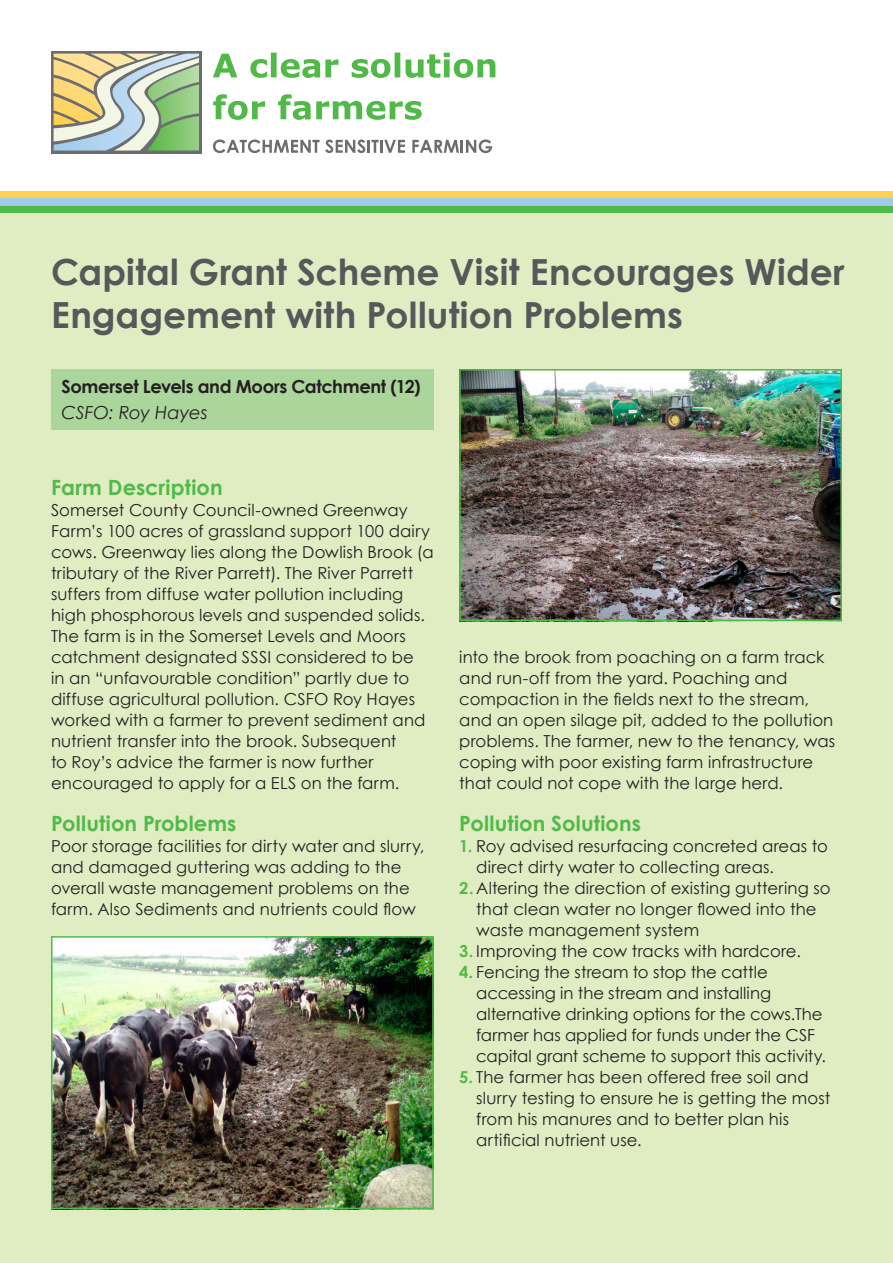
<style>
.page{position:relative;width:893px;height:1263px;background:#fff}
.page>*{position:absolute;margin:0;border:0;box-sizing:border-box;transform-origin:0 0}
.t1{font:700 36px/43.2px "Century Gothic";color:#57585a}
.t2{font:700 21px "Century Gothic";letter-spacing:.005em;color:#51b948}
.t3{font:700 18px "Century Gothic";letter-spacing:-.02em;color:#231f20}
.t4{font:italic 18px "Century Gothic";letter-spacing:-.005em;color:#231f20}
.t5{font:16.5px/21px "Century Gothic";letter-spacing:.005em;color:#231f20}
.s1{font-weight:700;color:#51b948}
</style>
<div class="page">
<div style="left:0;top:213px;width:893px;height:1050px;background:#e0edc3"></div>
<div style="left:0;top:191px;width:893px;height:7px;background:#fed24c"></div>
<div style="left:0;top:206px;width:893px;height:7px;background:#51b948"></div>
<div style="left:0;top:198px;width:893px;height:8px;background:#9fcbec"></div>
<svg style="left:213px;top:53px;width:282px;height:25px"></svg>
<svg style="left:213px;top:94px;width:209px;height:26px"></svg>
<svg style="left:51px;top:51px;width:150px;height:102px"></svg>
<svg style="left:54px;top:54px;width:145px;height:97px;background:#bdc9a5"></svg>
<svg style="left:213px;top:139px;width:192px;height:14px"></svg>
<svg style="left:412px;top:139px;width:80px;height:14px"></svg>
<div style="left:51px;top:369px;width:383px;height:60px;background:#abd69b"></div>
<img style="left:462px;top:372px;width:377px;height:246px">
<div style="left:459px;top:369px;width:383px;height:252px;border:2px solid #51b948"></div>
<img style="left:54px;top:939px;width:377px;height:267px">
<div style="left:51px;top:936px;width:383px;height:273px;border:2px solid #51b948"></div>
<p class="t1" style="left:51px;top:250px;width:795px">Capital Grant Scheme Visit Encourages Wider<br>Engagement with Pollution Problems</p>
<p class="t3" style="left:62px;top:375px;width:360px">Somerset Levels and Moors Catchment (12)</p>
<p class="t4" style="left:62px;top:401px;width:148px">CSFO: Roy Hayes</p>
<p class="t2" style="left:51px;top:474px;width:173px">Farm Description</p>
<p class="t5" style="left:51px;top:499px;width:384px">Somerset County Council-owned Greenway Farm’s 100 acres of grassland support 100 dairy cows. Greenway lies along the Dowlish Brook (a tributary of the River Parrett). The River Parrett suffers from diffuse water pollution including high phosphorous levels and suspended solids.<br>The farm is in the Somerset Levels and Moors catchment designated SSSI considered to be<br>in an “unfavourable condition” partly due to diffuse agricultural pollution. CSFO Roy Hayes worked with a farmer to prevent sediment and nutrient transfer into the brook. Subsequent<br>to Roy’s advice the farmer is now further encouraged to apply for a ELS on the farm.</p>
<p class="t2" style="left:51px;top:810px;width:187px">Pollution Problems</p>
<p class="t5" style="left:51px;top:835px;width:375px">Poor storage facilities for dirty water and slurry, and damaged guttering was adding to the overall waste management problems on the farm. Also Sediments and nutrients could flow</p>
<p class="t5" style="left:459px;top:646px;width:377px">into the brook from poaching on a farm track and run-off from the yard. Poaching and compaction in the fields next to the stream, and an open silage pit, added to the pollution problems. The farmer, new to the tenancy, was coping with poor existing farm infrastructure that could not cope with the large herd.</p>
<p class="t2" style="left:459px;top:810px;width:183px">Pollution Solutions</p>
<p class="t5" style="left:476px;top:835px;width:353px;text-indent:-17px"><span class="s1">1.</span> Roy advised resurfacing concreted areas to direct dirty water to collecting areas.</p>
<p class="t5" style="left:476px;top:877px;width:356px;text-indent:-17px"><span class="s1">2.</span> Altering the direction of existing guttering so that clean water no longer flowed into the waste management system</p>
<p class="t5" style="left:459px;top:940px;width:343px"><span class="s1">3.</span> Improving the cow tracks with hardcore.</p>
<p class="t5" style="left:476px;top:961px;width:351px;text-indent:-17px"><span class="s1">4.</span> Fencing the stream to stop the cattle accessing in the stream and installing alternative drinking options for the cows.The farmer has applied for funds under the CSF capital grant scheme to support this activity.</p>
<p class="t5" style="left:476px;top:1066px;width:356px;text-indent:-17px"><span class="s1">5.</span> The farmer has been offered free soil and slurry testing to ensure he is getting the most from his manures and to better plan his artificial nutrient use.</p>
</div>
